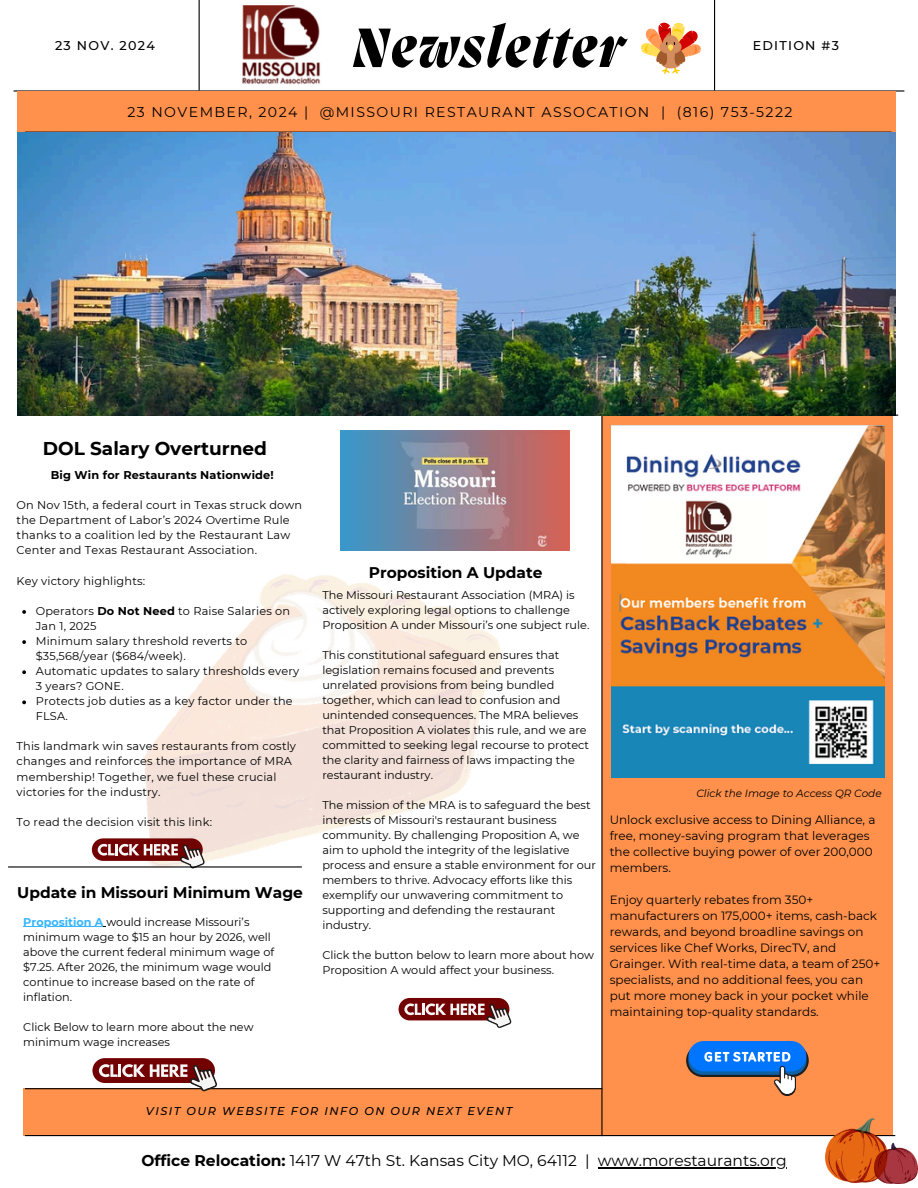
<style>
.page{position:relative;width:918px;height:1188px;background:#fff}
.page>*{position:absolute;margin:0;border:0;box-sizing:border-box;transform-origin:0 0}
.t1{font:italic 800 56.85px "Migra";letter-spacing:.04em;color:#000}
.t2{font:700 18.45px "Montserrat";color:#000}
.t3{font:15.45px "Montserrat";color:#000}
.t4{font:700 15.45px "Montserrat";color:#000}
.t5{font:14.1px "Montserrat";letter-spacing:.1em;color:#000}
.t6{font:500 12.75px "Montserrat";letter-spacing:.1em;color:#000}
.t7{font:12px/16px "Montserrat";color:#000}
.t8{font:11.25px/15px "Montserrat";color:#000}
.t9{font:italic 500 11.25px "Montserrat";letter-spacing:.13em;color:#000}
.t10{font:700 11.25px "Montserrat";letter-spacing:.015em;color:#000}
.t11{font:italic 10.5px "Montserrat";color:#000}
.s1{font-weight:700}
.s2{font-weight:700;color:#38b6ff}
</style>
<div class="page">
<hr style="left:14px;top:90px;width:890px;height:2px;background:#000">
<div style="left:17px;top:92px;width:878px;height:40px;background:#ff914d"></div>
<hr style="left:199px;top:0;width:1px;height:90px;background:#000">
<hr style="left:714px;top:0;width:1px;height:90px;background:#000">
<hr style="left:25px;top:132px;width:867px;height:1px;background:#000">
<div style="left:602px;top:416px;width:291px;height:720px;background:#ff914d"></div>
<div style="left:23px;top:1088px;width:579px;height:48px;background:#ff914d"></div>
<hr style="left:25px;top:1135px;width:870px;height:1px;background:#000">
<hr style="left:25px;top:1088px;width:577px;height:1px;background:#000">
<hr style="left:601px;top:416px;width:2px;height:720px;background:#000">
<hr style="left:30px;top:415px;width:868px;height:1px;background:#000">
<img style="left:242px;top:5px;width:78px;height:80px">
<img style="left:143px;top:575px;width:358px;height:287px">
<div style="left:399px;top:998px;width:110px;height:22px;background:#720101;border-radius:11px"></div>
<svg style="left:404px;top:1003px;width:108px;height:25px"></svg>
<div style="left:92px;top:1058px;width:123px;height:25px;background:#720101;border-radius:12px"></div>
<svg style="left:99px;top:1064px;width:118px;height:28px"></svg>
<svg style="left:641px;top:22px;width:60px;height:52px"></svg>
<svg style="left:22px;top:610px;width:4px;height:4px"></svg>
<svg style="left:22px;top:640px;width:4px;height:4px"></svg>
<svg style="left:22px;top:670px;width:4px;height:4px"></svg>
<svg style="left:22px;top:700px;width:4px;height:4px"></svg>
<div style="left:92px;top:838px;width:111px;height:23px;background:#720101;border-radius:11px"></div>
<svg style="left:98px;top:844px;width:107px;height:25px"></svg>
<img style="left:341px;top:431px;width:228px;height:119px">
<hr style="left:8px;top:866px;width:294px;height:2px;background:#000">
<img style="left:612px;top:426px;width:272px;height:352px">
<div style="left:688px;top:1041px;width:118px;height:30px;background:#0075ff;border-radius:15px"></div>
<svg style="left:686px;top:1044px;width:123px;height:52px"></svg>
<img style="left:825px;top:1118px;width:93px;height:65px">
<img style="left:17px;top:133px;width:879px;height:282px">
<hr style="left:598px;top:1167px;width:189px;height:1px;background:#000">
<hr style="left:23px;top:927px;width:80px;height:1px;background:#38b6ff">
<h6 class="t1" style="left:352px;top:21px;width:272px">Newsletter</h6>
<h4 class="t6" style="left:55px;top:38px;width:101px">23 NOV. 2024</h4>
<p class="t6" style="left:753px;top:38px;width:88px">EDITION #3</p>
<p class="t5" style="left:128px;top:104px;width:666px">23 NOVEMBER, 2024 | @MISSOURI RESTAURANT ASSOCATION | (816) 753-5222</p>
<p class="t2" style="left:43px;top:437px;width:226px">DOL Salary Overturned</p>
<p class="t10" style="left:51px;top:468px;width:225px">Big Win for Restaurants Nationwide!</p>
<p class="t8" style="left:17px;top:498px;width:287px">On Nov 15th, a federal court in Texas struck down the Department of Labor’s 2024 Overtime Rule thanks to a coalition led by the Restaurant Law Center and Texas Restaurant Association.</p>
<p class="t8" style="left:17px;top:573px;width:130px">Key victory highlights:</p>
<p class="t8" style="left:36px;top:603px;width:256px">Operators <span class="s1">Do Not Need</span> to Raise Salaries on<br>Jan 1, 2025</p>
<p class="t8" style="left:36px;top:633px;width:213px">Minimum salary threshold reverts to $35,568/year ($684/week).</p>
<p class="t8" style="left:36px;top:664px;width:265px">Automatic updates to salary thresholds every<br>3 years? GONE.</p>
<h2 class="t8" style="left:36px;top:694px;width:258px">Protects job duties as a key factor under the<br>FLSA.</h2>
<p class="t8" style="left:17px;top:739px;width:281px">This landmark win saves restaurants from costly changes and reinforces the importance of MRA membership! Together, we fuel these crucial victories for the industry.</p>
<p class="t8" style="left:17px;top:814px;width:197px">To read the decision visit this link:</p>
<p class="t4" style="left:17px;top:883px;width:287px">Update in Missouri Minimum Wage</p>
<p class="t8" style="left:23px;top:914px;width:252px"><span class="s2">Proposition A</span> would increase Missouri’s minimum wage to $15 an hour by 2026, well above the current federal minimum wage of $7.25. After 2026, the minimum wage would continue to increase based on the rate of inflation.</p>
<p class="t8" style="left:23px;top:1019px;width:232px">Click Below to learn more about the new minimum wage increases</p>
<p class="t4" style="left:369px;top:563px;width:175px">Proposition A Update</p>
<h1 class="t8" style="left:322px;top:588px;width:269px">The Missouri Restaurant Association (MRA) is actively exploring legal options to challenge<br>Proposition A under Missouri’s one subject rule.</h1>
<p class="t8" style="left:322px;top:648px;width:268px">This constitutional safeguard ensures that legislation remains focused and prevents unrelated provisions from being bundled together, which can lead to confusion and unintended consequences. The MRA believes that Proposition A violates this rule, and we are committed to seeking legal recourse to protect the clarity and fairness of laws impacting the restaurant industry.</p>
<h6 class="t8" style="left:322px;top:798px;width:275px">The mission of the MRA is to safeguard the best interests of Missouri's restaurant business community. By challenging Proposition A, we aim to uphold the integrity of the legislative process and ensure a stable environment for our members to thrive. Advocacy efforts like this exemplify our unwavering commitment to supporting and defending the restaurant industry.</h6>
<h3 class="t8" style="left:322px;top:948px;width:273px">Click the button below to learn more about how<br>Proposition A would affect your business.</h3>
<h4 class="t11" style="left:696px;top:787px;width:187px">Click the Image to Access QR Code</h4>
<p class="t7" style="left:610px;top:811px;width:267px">Unlock exclusive access to Dining Alliance, a free, money-saving program that leverages the collective buying power of over 200,000 members.</p>
<p class="t7" style="left:610px;top:891px;width:272px">Enjoy quarterly rebates from 350+ manufacturers on 175,000+ items, cash-back rewards, and beyond broadline savings on services like Chef Works, DirecTV, and Grainger. With real-time data, a team of 250+ specialists, and no additional fees, you can put more money back in your pocket while maintaining top-quality standards.</p>
<p class="t9" style="left:146px;top:1104px;width:368px">VISIT OUR WEBSITE FOR INFO ON OUR NEXT EVENT</p>
<p class="t3" style="left:141px;top:1151px;width:450px"><span class="s1">Office Relocation:</span> 1417 W 47th St. Kansas City MO, 64112 |</p>
<p class="t3" style="left:598px;top:1151px;width:190px">www.morestaurants.org</p>
</div>
